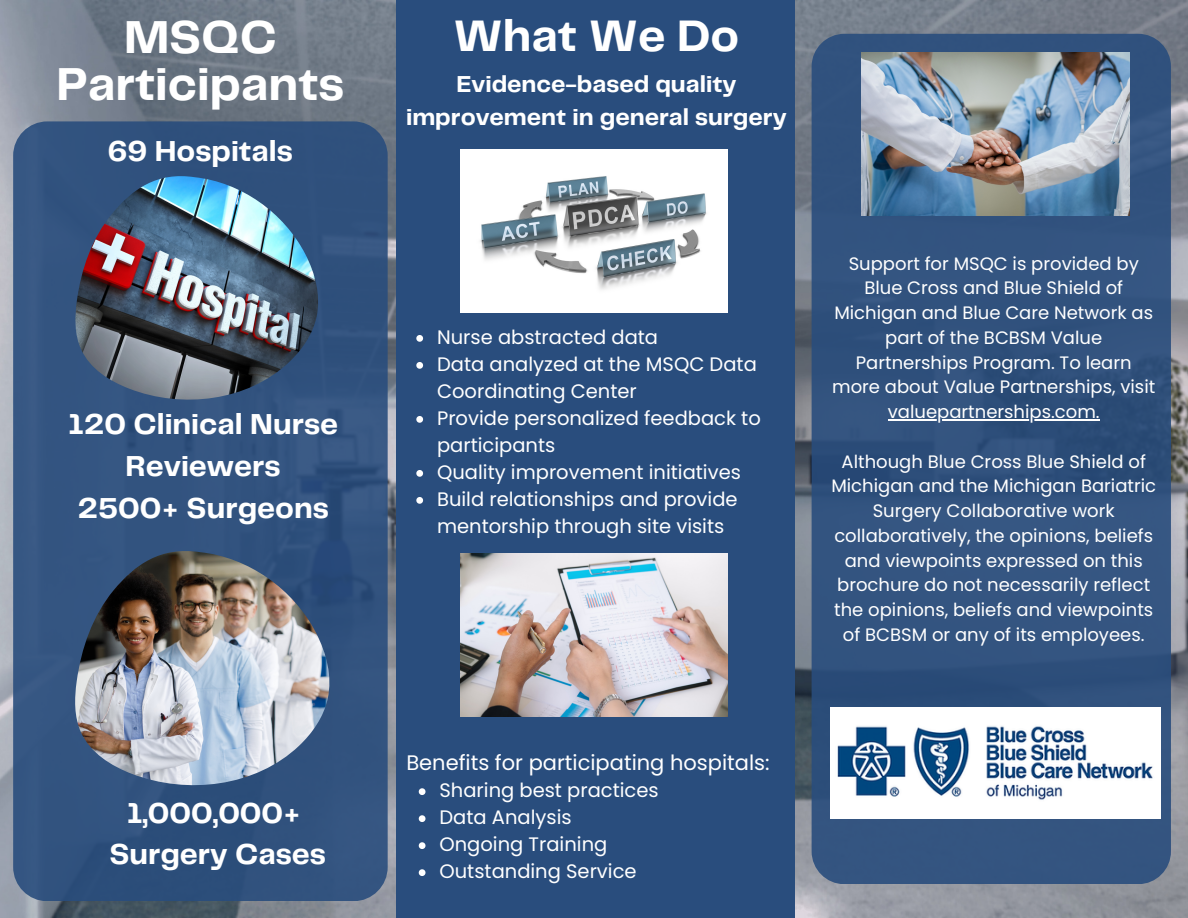
<style>
.page{position:relative;width:1188px;height:918px;background:#fff}
.page>*{position:absolute;margin:0;border:0;box-sizing:border-box;transform-origin:0 0}
.t1{font:700 47.85px/47.2px "Telegraf";color:#fff;text-align:center}
.t2{font:700 45.75px "Telegraf";color:#fff}
.t3{font:700 30px/41.7px "Telegraf";color:#fff;text-align:center}
.t4{font:700 24px/32.7px "Telegraf";color:#fff;text-align:center}
.t5{font:21px "Poppins";color:#fff}
.t6{font:19.5px/27px "Poppins";color:#fff}
.t7{font:18px/24.8px "Poppins";color:#fff;text-align:center}
</style>
<div class="page">
<img style="left:0;top:0;width:1188px;height:918px">
<div style="left:396px;top:0;width:398px;height:918px;background:#294d7d"></div>
<div style="left:13px;top:121px;width:375px;height:780px;background:#32537f;border-radius:34px"></div>
<img style="left:75px;top:176px;width:243px;height:224px">
<img style="left:75px;top:551px;width:258px;height:234px">
<img style="left:460px;top:150px;width:268px;height:163px">
<img style="left:460px;top:553px;width:268px;height:163px">
<div style="left:812px;top:34px;width:359px;height:850px;background:#335480;border-radius:33px"></div>
<img style="left:862px;top:52px;width:267px;height:164px">
<img style="left:830px;top:708px;width:331px;height:110px">
<svg style="left:419px;top:788px;width:7px;height:7px"></svg>
<svg style="left:419px;top:815px;width:7px;height:7px"></svg>
<svg style="left:419px;top:842px;width:7px;height:7px"></svg>
<svg style="left:419px;top:869px;width:7px;height:7px"></svg>
<hr style="left:888px;top:419px;width:212px;height:1px;background:#fff">
<svg style="left:416px;top:335px;width:7px;height:7px"></svg>
<svg style="left:416px;top:362px;width:7px;height:7px"></svg>
<svg style="left:416px;top:416px;width:7px;height:7px"></svg>
<svg style="left:416px;top:470px;width:7px;height:7px"></svg>
<svg style="left:416px;top:497px;width:7px;height:7px"></svg>
<p class="t1" style="left:57px;top:16px;width:289px">MSQC<br>Participants</p>
<p class="t3" style="left:108px;top:132px;width:187px">69 Hospitals</p>
<p class="t3" style="left:68px;top:405px;width:272px">120 Clinical Nurse<br>Reviewers</p>
<p class="t3" style="left:78px;top:488px;width:253px">2500+ Surgeons</p>
<p class="t3" style="left:127px;top:793px;width:175px">1,000,000+</p>
<p class="t3" style="left:109px;top:835px;width:218px">Surgery Cases</p>
<p class="t2" style="left:454px;top:16px;width:287px">What We Do</p>
<p class="t4" style="left:406px;top:69px;width:382px">Evidence-based quality improvement in general surgery</p>
<p class="t6" style="left:437px;top:324px;width:223px">Nurse abstracted data</p>
<p class="t6" style="left:437px;top:351px;width:321px">Data analyzed at the MSQC Data<br>Coordinating Center</p>
<p class="t6" style="left:437px;top:405px;width:325px">Provide personalized feedback to participants</p>
<p class="t6" style="left:437px;top:459px;width:305px">Quality improvement initiatives</p>
<p class="t6" style="left:437px;top:486px;width:302px">Build relationships and provide mentorship through site visits</p>
<p class="t5" style="left:406px;top:748px;width:365px">Benefits for participating hospitals:</p>
<p class="t6" style="left:440px;top:777px;width:221px">Sharing best practices</p>
<p class="t6" style="left:440px;top:804px;width:134px">Data Analysis</p>
<p class="t6" style="left:440px;top:831px;width:169px">Ongoing Training</p>
<p class="t6" style="left:440px;top:858px;width:199px">Outstanding Service</p>
<p class="t7" style="left:832px;top:251px;width:325px">Support for MSQC is provided by<br>Blue Cross and Blue Shield of<br>Michigan and Blue Care Network as part of the BCBSM Value<br>Partnerships Program. To learn more about Value Partnerships, visit valuepartnerships.com.</p>
<p class="t7" style="left:831px;top:449px;width:326px">Although Blue Cross Blue Shield of Michigan and the Michigan Bariatric Surgery Collaborative work collaboratively, the opinions, beliefs and viewpoints expressed on this brochure do not necessarily reflect the opinions, beliefs and viewpoints of BCBSM or any of its employees.</p>
</div>
